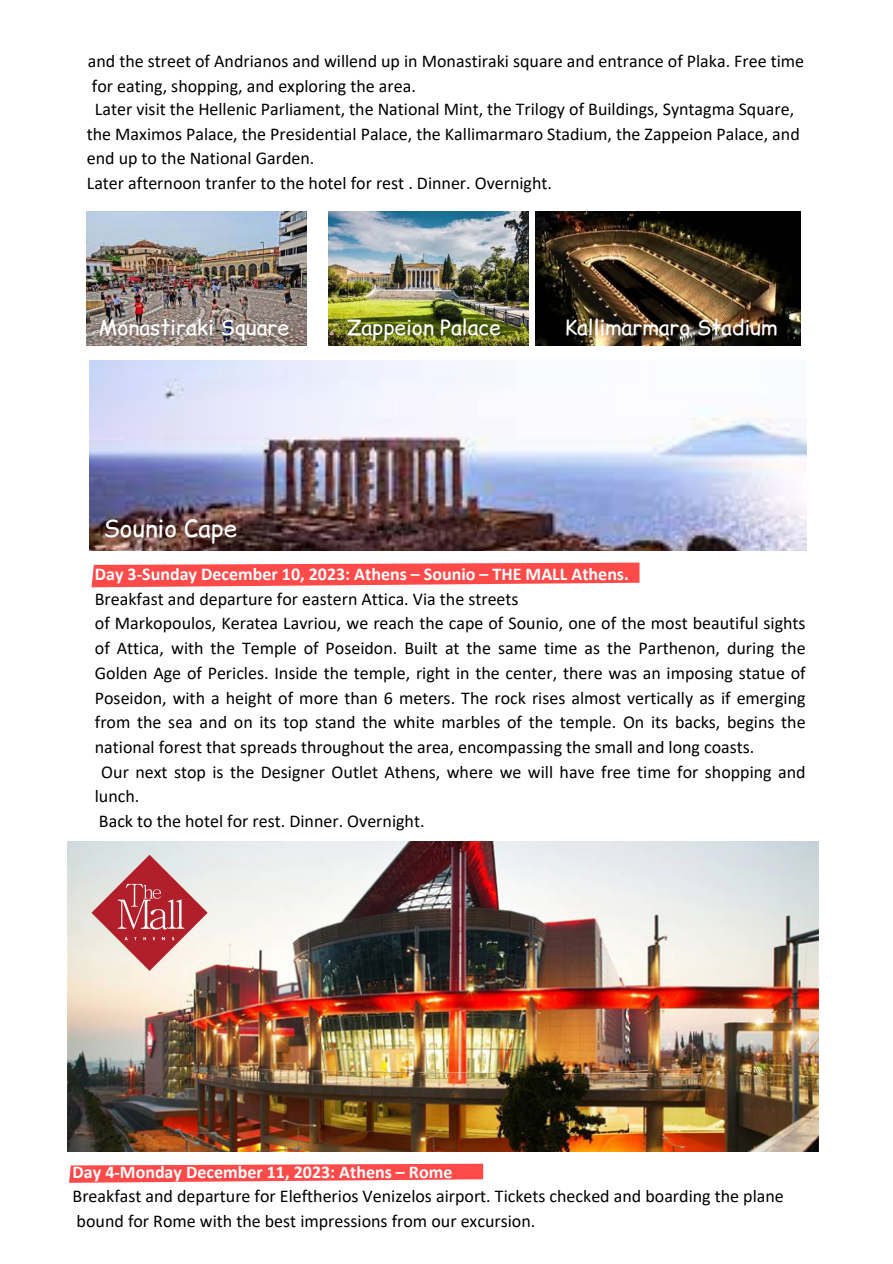
<style>
.page{position:relative;width:893px;height:1264px;background:#fff}
.page>*{position:absolute;margin:0;border:0;box-sizing:border-box;transform-origin:0 0}
.t1{font:24px "Comic Relief";color:#fff}
.t2{font:21px "Comic Relief";color:#fff}
.t3{font:18px/24.8px "Calibri";color:#000;text-align:justify}
.t4{font:700 18px "Calibri";color:#fff}
</style>
<div class="page">
<img style="left:89px;top:361px;width:717px;height:190px">
<img style="left:87px;top:211px;width:219px;height:134px">
<img style="left:328px;top:211px;width:201px;height:134px">
<img style="left:535px;top:211px;width:265px;height:134px">
<img style="left:68px;top:841px;width:750px;height:310px">
<img style="left:88px;top:850px;width:123px;height:124px">
<svg style="left:91px;top:562px;width:548px;height:25px;background:#ff6565"></svg>
<svg style="left:69px;top:1163px;width:414px;height:19px;background:#ff6363"></svg>
<p class="t3" style="left:88px;top:51px;width:717px">and the street of Andrianos and willend up in Monastiraki square and entrance of Plaka. Free time</p>
<p class="t3" style="left:92px;top:75px;width:325px">for eating, shopping, and exploring the area.</p>
<p class="t3" style="left:95px;top:98px;width:700px">Later visit the Hellenic Parliament, the National Mint, the Trilogy of Buildings, Syntagma Square,</p>
<p class="t3" style="left:87px;top:123px;width:714px">the Maximos Palace, the Presidential Palace, the Kallimarmaro Stadium, the Zappeion Palace, and</p>
<p class="t3" style="left:87px;top:148px;width:229px">end up to the National Garden.</p>
<p class="t3" style="left:87px;top:172px;width:467px">Later afternoon tranfer to the hotel for rest . Dinner. Overnight.</p>
<p class="t2" style="left:99px;top:312px;width:192px">Monastiraki Square</p>
<p class="t2" style="left:347px;top:312px;width:155px">Zappeion Palace</p>
<p class="t2" style="left:564px;top:312px;width:214px">Kallimarmaro Stadium</p>
<p class="t1" style="left:103px;top:510px;width:135px">Sounio Cape</p>
<p class="t4" style="left:95px;top:566px;width:535px">Day 3-Sunday December 10, 2023: Athens – Sounio – THE MALL Athens.</p>
<p class="t3" style="left:95px;top:587px;width:425px">Breakfast and departure for eastern Attica. Via the streets</p>
<p class="t3" style="left:95px;top:612px;width:712px">of Markopoulos, Keratea Lavriou, we reach the cape of Sounio, one of the most beautiful sights of Attica, with the Temple of Poseidon. Built at the same time as the Parthenon, during the Golden Age of Pericles. Inside the temple, right in the center, there was an imposing statue of Poseidon, with a height of more than 6 meters. The rock rises almost vertically as if emerging from the sea and on its top stand the white marbles of the temple. On its backs, begins the national forest that spreads throughout the area, encompassing the small and long coasts.</p>
<p class="t3" style="left:95px;top:760px;width:712px;text-indent:6px">Our next stop is the Designer Outlet Athens, where we will have free time for shopping and lunch.</p>
<p class="t3" style="left:99px;top:810px;width:327px">Back to the hotel for rest. Dinner. Overnight.</p>
<p class="t4" style="left:73px;top:1163px;width:381px">Day 4-Monday December 11, 2023: Athens – Rome</p>
<p class="t3" style="left:73px;top:1185px;width:712px">Breakfast and departure for Eleftherios Venizelos airport. Tickets checked and boarding the plane</p>
<p class="t3" style="left:77px;top:1210px;width:460px">bound for Rome with the best impressions from our excursion.</p>
</div>
